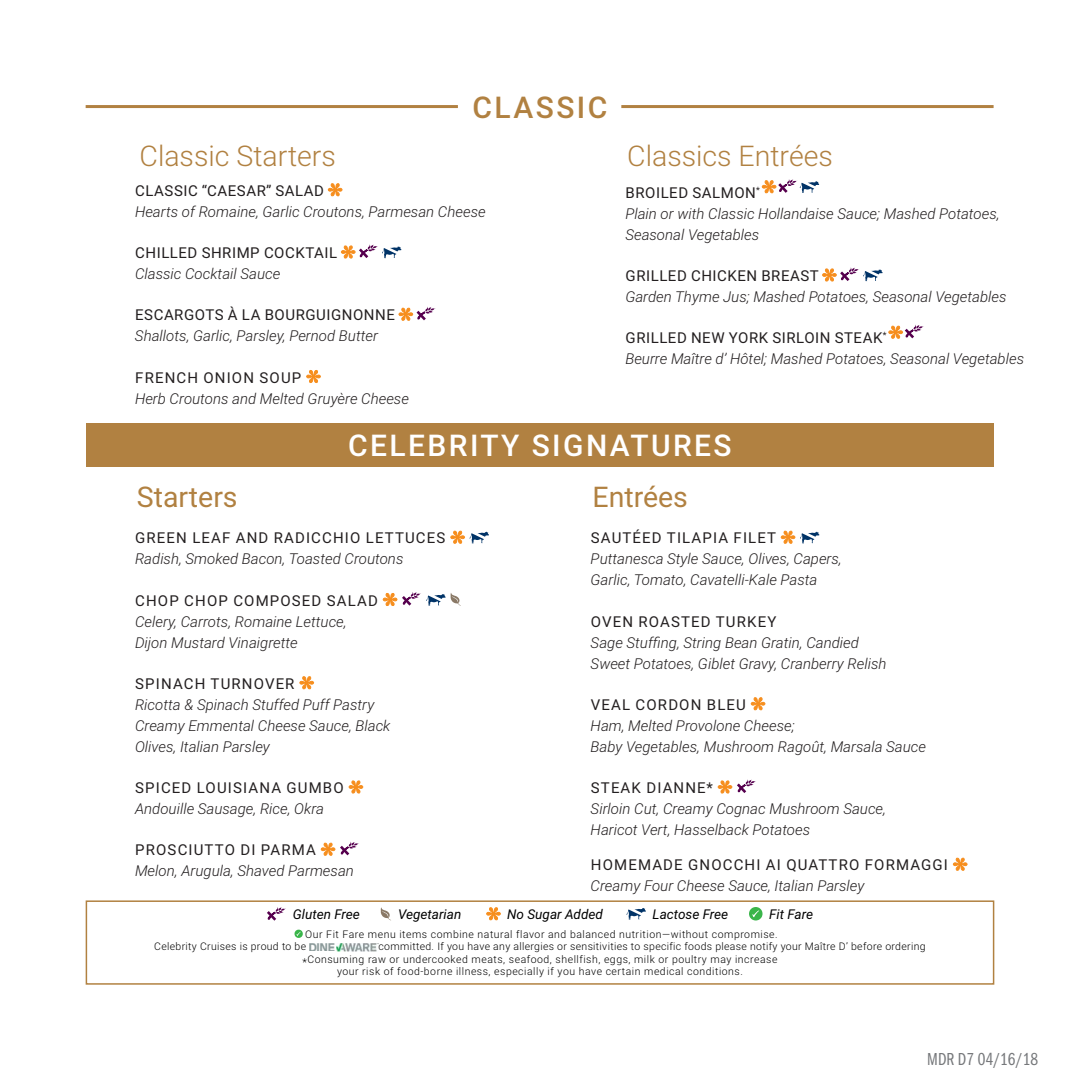
<style>
.page{position:relative;width:1080px;height:1080px;background:#fff}
.page>*{position:absolute;margin:0;border:0;box-sizing:border-box;transform-origin:0 0}
.t1{font:500 30px "Roboto";letter-spacing:.08em;color:#fff}
.t2{font:500 30px "Roboto";letter-spacing:.08em;color:#b18141}
.t3{font:300 28.5px "Roboto";color:#b18141}
.t4{font:28.5px "Roboto";color:#b18141}
.t5{font:18px "Franklin Gothic URW Com Boo";color:#76787b}
.MDR2_item_name{font:italic 300 15px/21px "Roboto";color:#231f20}
.MDR2_item_name-2{font:15px "Roboto";letter-spacing:.075em;color:#231f20}
.MDR2_item_name-3{font:15px/21px "Roboto";letter-spacing:.035em;color:#231f20}
.t6{font:italic 13.5px "Roboto";color:#000}
.t7{font:300 10.5px/12.6px "Roboto";letter-spacing:.05em;color:#000}
.t8{font:300 10.5px "Roboto";letter-spacing:.03em;color:#000}
.s1{font-weight:400;font-style:normal}
.s2{font-weight:300;font-style:italic}
.s3{font-size:10.95px}
</style>
<div class="page">
<div style="left:86px;top:423px;width:908px;height:44px;background:#b18141"></div>
<hr style="left:86px;top:105px;width:372px;height:3px;background:#b18141">
<hr style="left:621px;top:105px;width:373px;height:3px;background:#b18141">
<img style="left:309px;top:944px;width:68px;height:8px">
<svg style="left:295px;top:930px;width:8px;height:8px"></svg>
<svg style="left:486px;top:908px;width:15px;height:12px"></svg>
<svg style="left:381px;top:907px;width:10px;height:14px"></svg>
<svg style="left:267px;top:907px;width:19px;height:14px"></svg>
<svg style="left:626px;top:908px;width:20px;height:12px"></svg>
<svg style="left:749px;top:907px;width:14px;height:14px"></svg>
<div style="left:86px;top:900px;width:908px;height:85px;border:2px solid #b18141"></div>
<svg style="left:328px;top:184px;width:14px;height:12px"></svg>
<svg style="left:341px;top:244px;width:60px;height:15px"></svg>
<svg style="left:399px;top:307px;width:37px;height:14px"></svg>
<svg style="left:306px;top:370px;width:15px;height:13px"></svg>
<svg style="left:762px;top:179px;width:57px;height:15px"></svg>
<svg style="left:822px;top:267px;width:61px;height:15px"></svg>
<svg style="left:889px;top:325px;width:35px;height:14px"></svg>
<svg style="left:781px;top:531px;width:38px;height:12px"></svg>
<svg style="left:751px;top:698px;width:14px;height:12px"></svg>
<svg style="left:718px;top:779px;width:38px;height:15px"></svg>
<svg style="left:953px;top:858px;width:14px;height:12px"></svg>
<svg style="left:451px;top:531px;width:38px;height:12px"></svg>
<svg style="left:383px;top:592px;width:78px;height:14px"></svg>
<svg style="left:300px;top:677px;width:14px;height:12px"></svg>
<svg style="left:349px;top:781px;width:14px;height:12px"></svg>
<svg style="left:321px;top:842px;width:38px;height:14px"></svg>
<h1 class="t2" style="left:473px;top:86px;width:136px">CLASSIC</h1>
<h2 class="t3" style="left:140px;top:136px;width:198px">Classic Starters</h2>
<h2 class="t3" style="left:627px;top:136px;width:207px">Classics Entrées</h2>
<p class="MDR2_item_name" style="left:135px;top:179px;width:352px"><span class="s1">CLASSIC “CAESAR” SALAD<br></span>Hearts of Romaine, Garlic Croutons, Parmesan Cheese</p>
<p class="MDR2_item_name-3" style="left:135px;top:242px;width:204px">CHILLED SHRIMP COCKTAIL<br><span class="s2">Classic Cocktail Sauce</span></p>
<p class="MDR2_item_name" style="left:135px;top:304px;width:261px"><span class="s1">ESCARGOTS À LA BOURGUIGNONNE<br></span>Shallots, Garlic, Parsley, Pernod Butter</p>
<p class="MDR2_item_name" style="left:135px;top:366px;width:276px"><span class="s1">FRENCH ONION SOUP<br></span>Herb Croutons and Melted Gruyère Cheese</p>
<p class="MDR2_item_name" style="left:625px;top:181px;width:376px"><span class="s1">BROILED SALMON</span><sup>*<br></sup>Plain or with Classic Hollandaise Sauce; Mashed Potatoes,<br>Seasonal Vegetables</p>
<p class="MDR2_item_name" style="left:625px;top:265px;width:383px"><span class="s1">GRILLED CHICKEN BREAST<br></span>Garden Thyme Jus; Mashed Potatoes, Seasonal Vegetables</p>
<p class="MDR2_item_name" style="left:625px;top:327px;width:400px"><span class="s1">GRILLED NEW YORK SIRLOIN STEAK</span><sup>*<br></sup>Beurre Maître d’ Hôtel; Mashed Potatoes, Seasonal Vegetables</p>
<h1 class="t1" style="left:348px;top:424px;width:385px">CELEBRITY SIGNATURES</h1>
<h2 class="t4" style="left:137px;top:477px;width:102px">Starters</h2>
<h2 class="t4" style="left:592px;top:477px;width:97px">Entrées</h2>
<p class="MDR2_item_name-2" style="left:135px;top:528px;width:312px">GREEN LEAF AND RADICCHIO LETTUCES</p>
<p class="MDR2_item_name" style="left:135px;top:548px;width:270px">Radish, Smoked Bacon, Toasted Croutons</p>
<p class="MDR2_item_name-2" style="left:135px;top:590px;width:244px">CHOP CHOP COMPOSED SALAD</p>
<p class="MDR2_item_name" style="left:135px;top:610px;width:213px">Celery, Carrots, Romaine Lettuce,</p>
<p class="MDR2_item_name" style="left:135px;top:631px;width:164px">Dijon Mustard Vinaigrette</p>
<p class="MDR2_item_name-2" style="left:135px;top:673px;width:161px">SPINACH TURNOVER</p>
<p class="MDR2_item_name" style="left:135px;top:693px;width:241px">Ricotta &amp; Spinach Stuffed Puff Pastry</p>
<p class="MDR2_item_name" style="left:135px;top:714px;width:257px">Creamy Emmental Cheese Sauce, Black</p>
<p class="MDR2_item_name" style="left:135px;top:735px;width:136px">Olives, Italian Parsley</p>
<p class="MDR2_item_name-2" style="left:135px;top:777px;width:210px">SPICED LOUISIANA GUMBO</p>
<p class="MDR2_item_name" style="left:135px;top:798px;width:190px">Andouille Sausage, Rice, Okra</p>
<p class="MDR2_item_name-2" style="left:135px;top:840px;width:182px">PROSCIUTTO DI PARMA</p>
<p class="MDR2_item_name" style="left:135px;top:860px;width:220px">Melon, Arugula, Shaved Parmesan</p>
<p class="MDR2_item_name-2" style="left:591px;top:528px;width:187px">SAUTÉED TILAPIA FILET</p>
<p class="MDR2_item_name" style="left:591px;top:548px;width:253px">Puttanesca Style Sauce, Olives, Capers,</p>
<p class="MDR2_item_name" style="left:591px;top:569px;width:228px">Garlic, Tomato, Cavatelli-Kale Pasta</p>
<p class="MDR2_item_name-2" style="left:591px;top:611px;width:187px">OVEN ROASTED TURKEY</p>
<p class="MDR2_item_name" style="left:591px;top:631px;width:270px">Sage Stuffing, String Bean Gratin, Candied</p>
<p class="MDR2_item_name" style="left:591px;top:652px;width:297px">Sweet Potatoes, Giblet Gravy, Cranberry Relish</p>
<p class="MDR2_item_name-2" style="left:591px;top:694px;width:157px">VEAL CORDON BLEU</p>
<p class="MDR2_item_name" style="left:591px;top:714px;width:206px">Ham, Melted Provolone Cheese;</p>
<p class="MDR2_item_name" style="left:591px;top:735px;width:337px">Baby Vegetables, Mushroom Ragoût, Marsala Sauce</p>
<p class="MDR2_item_name-2" style="left:591px;top:777px;width:124px">STEAK DIANNE*</p>
<p class="MDR2_item_name" style="left:591px;top:798px;width:297px">Sirloin Cut, Creamy Cognac Mushroom Sauce,</p>
<p class="MDR2_item_name" style="left:591px;top:819px;width:221px">Haricot Vert, Hasselback Potatoes</p>
<p class="MDR2_item_name-2" style="left:591px;top:855px;width:359px">HOMEMADE GNOCCHI AI QUATTRO FORMAGGI</p>
<p class="MDR2_item_name" style="left:591px;top:875px;width:275px">Creamy Four Cheese Sauce, Italian Parsley</p>
<p class="t6" style="left:293px;top:905px;width:68px">Gluten Free</p>
<p class="t6" style="left:398px;top:905px;width:65px">Vegetarian</p>
<p class="t6" style="left:507px;top:905px;width:97px">No Sugar Added</p>
<p class="t6" style="left:653px;top:905px;width:77px">Lactose Free</p>
<p class="t6" style="left:769px;top:905px;width:45px">Fit Fare</p>
<p class="t7" style="left:154px;top:927px;width:625px;text-indent:151px">Our Fit Fare menu items combine natural flavor and balanced nutrition—without compromise.<br>Celebrity Cruises is proud to be</p>
<p class="t8" style="left:379px;top:939px;width:549px">committed. If you have any allergies or sensitivities to specific foods please notify your Maître D’ before ordering</p>
<p class="t7" style="left:302px;top:952px;width:477px"><span class="s3">*</span>Consuming raw or undercooked meats, seafood, shellfish, eggs, milk or poultry may increase</p>
<p class="t7" style="left:337px;top:965px;width:407px">your risk of food-borne illness, especially if you have certain medical conditions.</p>
<p class="t5" style="left:927px;top:1047px;width:112px">MDR D7 04/16/18</p>
</div>
